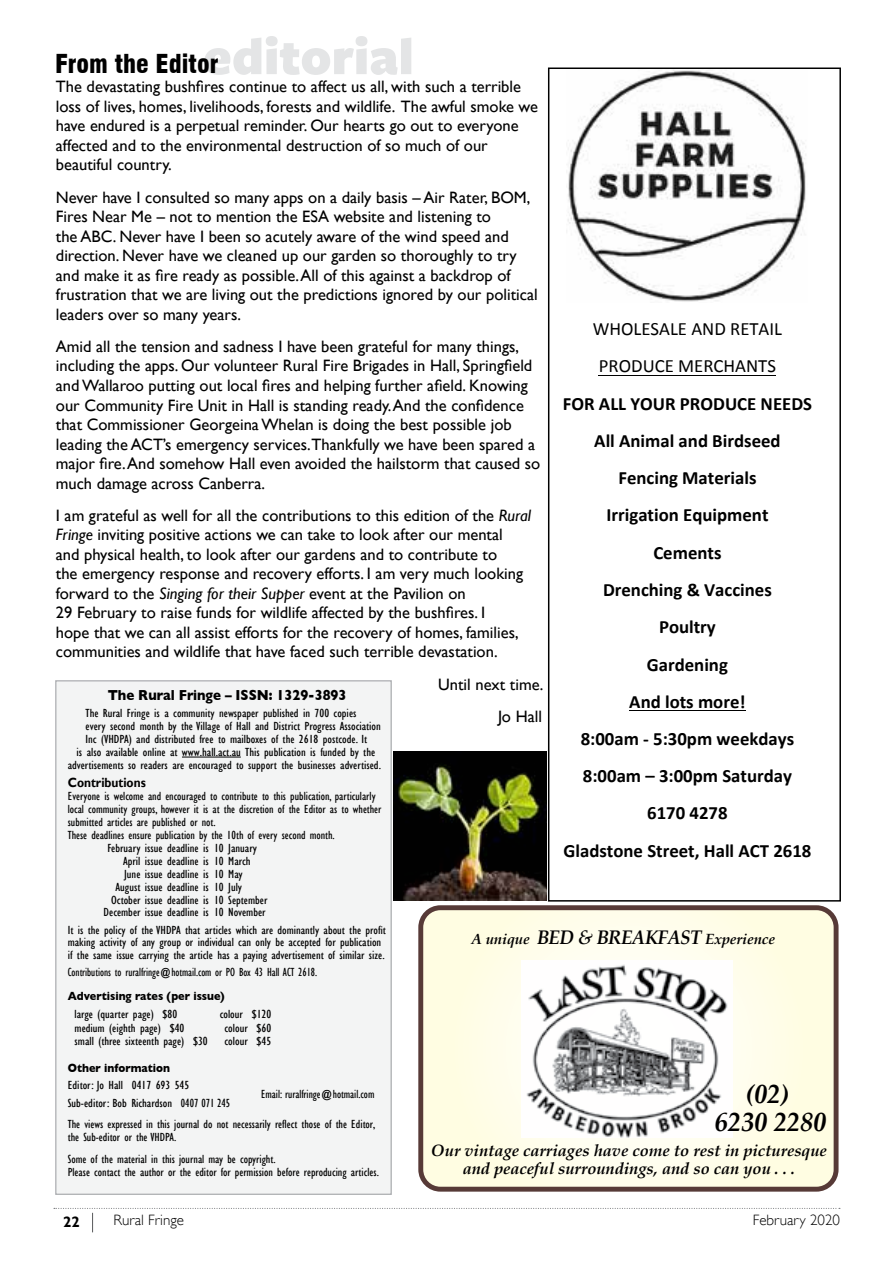
<style>
.page{position:relative;width:893px;height:1263px;background:#fff}
.page>*{position:absolute;margin:0;border:0;box-sizing:border-box;transform-origin:0 0}
.t1{font:900 54px "Freight Sans";color:#e4e5e6}
.t2{font:italic 700 26.25px/27.8px "Book Antiqua";color:#000;text-align:center}
.t3{font:900 condensed 25.5px "Swiss 721 BT";color:#000}
.t4{font:700 18.75px/37.2px "Calibri";color:#000;text-align:center}
.t5{font:18.75px/37.2px "Calibri";color:#000;text-align:center}
.t6{font:16.5px/19.5px "Gill Sans";color:#000}
.t7{font:italic 700 16.35px/18px "Book Antiqua";color:#000;text-align:center}
.t8{font:300 15px "Gill Sans";color:#000}
.t9{font:700 15px "Gill Sans";color:#000}
.t10{font:700 14.85px "Gill Sans";color:#000;scale:.9 1}
.t11{font:italic 700 14.7px "Book Antiqua";color:#000}
.t12{font:700 13.35px "Gill Sans";color:#000;scale:.9 1}
.t13{font:condensed 12.15px/17.2px "Gill Sans";color:#000;scale:1.1 1}
.t14{font:condensed 12.15px "Gill Sans";color:#000;scale:1.04 1}
.t15{font:condensed 12.15px/12.9px "Gill Sans";color:#000;scale:1.05 1}
.t16{font:condensed 12.15px/12.9px "Gill Sans";color:#000;scale:1.09 1}
.t17{font:condensed 12.15px "Gill Sans";color:#000;scale:.95 1}
.t18{font:700 12.15px "Gill Sans";color:#000;scale:.9 1}
.t19{font:condensed 12.15px "Gill Sans";color:#000}
.s1{font-style:italic}
.s2{font-size:19.65px}
</style>
<div class="page">
<svg style="left:54px;top:1208px;width:786px;height:24px"></svg>
<hr style="left:599px;top:375px;width:177px;height:1px;background:#000">
<hr style="left:629px;top:710px;width:117px;height:1px;background:#000">
<img style="left:567px;top:71px;width:239px;height:231px">
<div style="left:548px;top:68px;width:293px;height:833px;border:2px solid #000"></div>
<div style="left:56px;top:681px;width:335px;height:513px;background:#f3f4f4"></div>
<hr style="left:182px;top:757px;width:59px;height:1px;background:#000">
<svg style="left:424px;top:911px;width:412px;height:278px;background:#fefce6"></svg>
<div style="left:418px;top:905px;width:420px;height:286px;border:5px solid #573a37;border-radius:20px"></div>
<img style="left:522px;top:960px;width:211px;height:177px">
<img style="left:393px;top:752px;width:154px;height:148px">
<h1 class="t1" style="left:203px;top:28px;width:212px">editorial</h1>
<p class="t6" style="left:56px;top:77px;width:484px">The devastating bushfires continue to affect us all, with such a terrible loss of lives, homes, livelihoods, forests and wildlife. The awful smoke we have endured is a perpetual reminder. Our hearts go out to everyone affected and to the environmental destruction of so much of our beautiful country.</p>
<p class="t6" style="left:56px;top:187px;width:483px">Never have I consulted so many apps on a daily basis – Air Rater, BOM, Fires Near Me – not to mention the ESA website and listening to<br>the ABC. Never have I been so acutely aware of the wind speed and direction. Never have we cleaned up our garden so thoroughly to try and make it as fire ready as possible. All of this against a backdrop of frustration that we are living out the predictions ignored by our political leaders over so many years.</p>
<p class="t6" style="left:56px;top:336px;width:486px">Amid all the tension and sadness I have been grateful for many things, including the apps. Our volunteer Rural Fire Brigades in Hall, Springfield and Wallaroo putting out local fires and helping further afield. Knowing our Community Fire Unit in Hall is standing ready. And the confidence that Commissioner Georgeina Whelan is doing the best possible job leading the ACT’s emergency services.Thankfully we have been spared a major fire. And somehow Hall even avoided the hailstorm that caused so much damage across Canberra.</p>
<p class="t6" style="left:56px;top:505px;width:476px">I am grateful as well for all the contributions to this edition of the <span class="s1">Rural Fringe</span> inviting positive actions we can take to look after our mental<br>and physical health, to look after our gardens and to contribute to<br>the emergency response and recovery efforts. I am very much looking forward to the <span class="s1">Singing for their Supper</span> event at the Pavilion on<br>29 February to raise funds for wildlife affected by the bushfires. I<br>hope that we can all assist efforts for the recovery of homes, families, communities and wildlife that have faced such terrible devastation.</p>
<p class="t6" style="left:438px;top:668px;width:107px;line-height:32.2px;text-align:right">Until next time.<br>Jo Hall</p>
<h3 class="t3" style="left:55px;top:48px;width:165px">From the Editor</h3>
<p class="t5" style="left:593px;top:310px;width:191px">WHOLESALE AND RETAIL<br>PRODUCE MERCHANTS</p>
<p class="t4" style="left:563px;top:384px;width:251px">FOR ALL YOUR PRODUCE NEEDS<br>All Animal and Birdseed<br>Fencing Materials<br>Irrigation Equipment<br>Cements<br>Drenching &amp; Vaccines<br>Poultry<br>Gardening<br>And lots more!<br>8:00am --‐ 5:30pm weekdays<br>8:00am – 3:00pm Saturday<br>6170 4278<br>Gladstone Street, Hall ACT 2618</p>
<p class="t10" style="left:108px;top:686px;width:267px">The Rural Fringe – ISSN: 1329-3893</p>
<p class="t13" style="left:85px;top:705px;width:248px">The Rural Fringe is a community newspaper published in 700 copies</p>
<p class="t13" style="left:85px;top:718px;width:270px">every second month by the Village of Hall and District Progress Association</p>
<p class="t13" style="left:85px;top:731px;width:257px">Inc (VHDPA) and distributed free to mailboxes of the 2618 postcode. It</p>
<p class="t13" style="left:77px;top:743px;width:273px">is also available online at www.hall.act.au This publication is funded by the</p>
<p class="t13" style="left:68px;top:756px;width:286px">advertisements so readers are encouraged to support the businesses advertised.</p>
<p class="t12" style="left:68px;top:775px;width:88px">Contributions</p>
<p class="t14" style="left:68px;top:789px;width:297px">Everyone is welcome and encouraged to contribute to this publication, particularly</p>
<p class="t14" style="left:68px;top:802px;width:303px">local community groups, however it is at the discretion of the Editor as to whether</p>
<p class="t14" style="left:68px;top:815px;width:144px">submitted articles are published or not.</p>
<p class="t14" style="left:68px;top:828px;width:258px">These deadlines ensure publication by the 10th of every second month.</p>
<p class="t13" style="left:107px;top:839px;width:137px">February issue deadline is 10 January</p>
<p class="t13" style="left:123px;top:852px;width:117px">April issue deadline is 10 March</p>
<p class="t13" style="left:124px;top:865px;width:109px">June issue deadline is 10 May</p>
<p class="t13" style="left:116px;top:878px;width:117px">August issue deadline is 10 July</p>
<p class="t13" style="left:111px;top:891px;width:143px">October issue deadline is 10 September</p>
<p class="t13" style="left:104px;top:904px;width:149px">December issue deadline is 10 November</p>
<p class="t16" style="left:68px;top:923px;width:293px">It is the policy of the VHDPA that articles which are dominantly about the profit making activity of any group or individual can only be accepted for publication if the same issue carrying the article has a paying advertisement of similar size.</p>
<p class="t17" style="left:68px;top:965px;width:264px">Contributions to ruralfringe@hotmail.com or PO Box 43 Hall ACT 2618.</p>
<p class="t18" style="left:68px;top:989px;width:176px">Advertising rates (per issue)</p>
<p class="t13" style="left:75px;top:1005px;width:95px">large (quarter page) $80</p>
<p class="t13" style="left:220px;top:1005px;width:48px">colour $120</p>
<p class="t13" style="left:75px;top:1019px;width:101px">medium (eighth page) $40</p>
<p class="t13" style="left:225px;top:1019px;width:44px">colour $60</p>
<p class="t13" style="left:75px;top:1032px;width:123px">small (three sixteenth page) $30</p>
<p class="t13" style="left:225px;top:1032px;width:44px">colour $45</p>
<p class="t18" style="left:68px;top:1061px;width:115px">Other information</p>
<p class="t13" style="left:68px;top:1077px;width:149px">Editor: Jo Hall 0417 693 545<br>Sub-editor: Bob Richardson 0407 071 245</p>
<p class="t19" style="left:261px;top:1086px;width:115px">Email: ruralfringe@hotmail.com</p>
<p class="t15" style="left:68px;top:1118px;width:294px">The views expressed in this journal do not necessarily reflect those of the Editor, the Sub-editor or the VHDPA.</p>
<p class="t15" style="left:68px;top:1152px;width:298px">Some of the material in this journal may be copyright.<br>Please contact the author or the editor for permission before reproducing articles.</p>
<p class="t11" style="left:471px;top:931px;width:305px">A unique <span class="s2">BED &amp; BREAKFAST</span> Experience</p>
<h2 class="t2" style="left:715px;top:1080px;width:113px">(02)<br>6230 2280</h2>
<p class="t7" style="left:431px;top:1141px;width:397px">Our vintage carriages have come to rest in picturesque and peaceful surroundings, and so can you . . .</p>
<p class="t9" style="left:63px;top:1213px;width:18px">22</p>
<p class="t8" style="left:114px;top:1212px;width:72px">Rural Fringe</p>
<p class="t8" style="left:753px;top:1212px;width:89px">February 2020</p>
</div>
